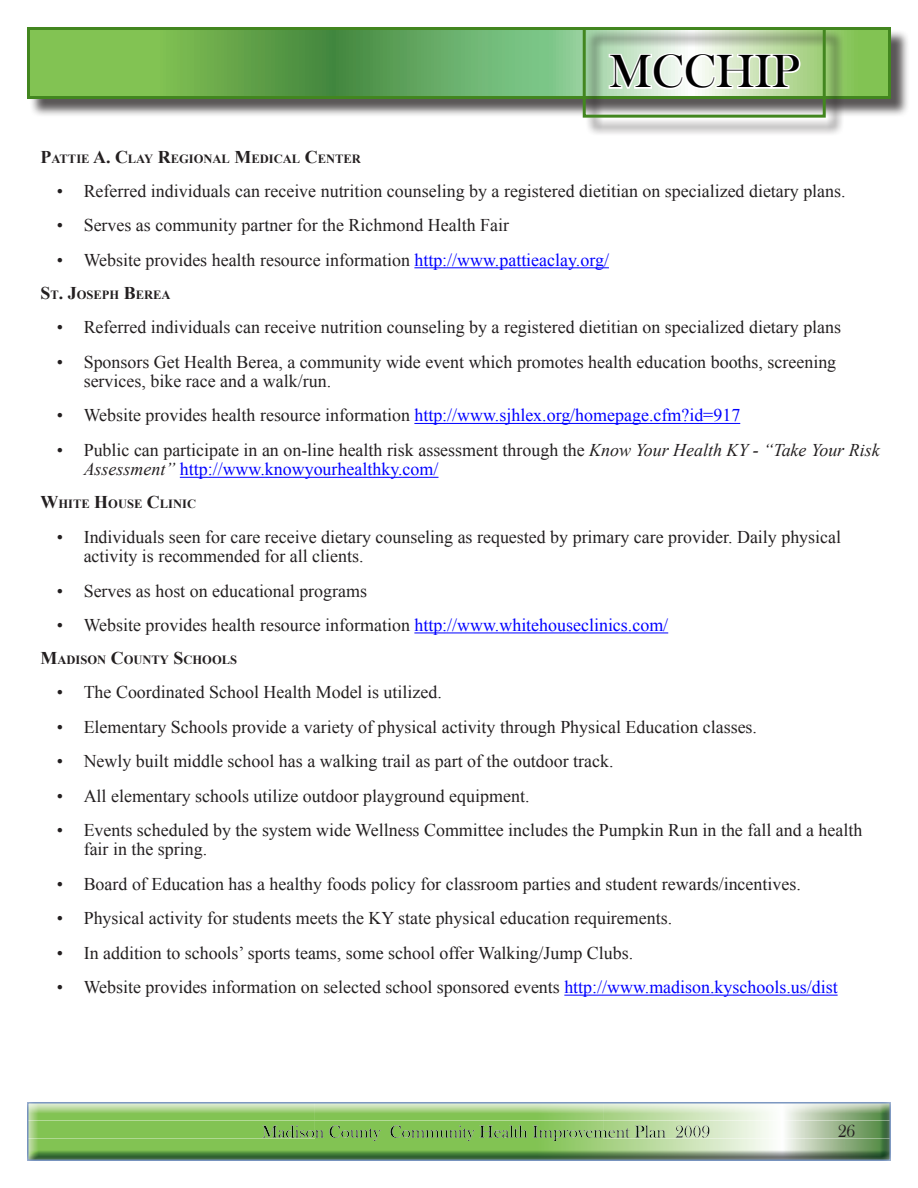
<style>
.page{position:relative;width:918px;height:1188px;background:#fff}
.page>*{position:absolute;margin:0;border:0;box-sizing:border-box;transform-origin:0 0}
.t1{font:47.85px "Bask Old Face";color:#000}
.t2{font:18px/19.5px "Times New Roman";color:#231f20}
.t3{font:18px "Bask Old Face";color:#231f20}
.photo_caption{font:700 12.6px "Times New Roman";color:#231f20}
.s1{font-size:18px}
.s2{color:#00f}
.s3{font-style:italic}
</style>
<div class="page">
<div style="left:25px;top:1101px;width:869px;height:62px;background:#fff;opacity:.75"></div>
<div style="left:29px;top:29px;width:880px;height:89px;background:#231f20;opacity:.75"></div>
<svg style="left:31px;top:31px;width:856px;height:64px;background:#6eb15a"></svg>
<div style="left:27px;top:27px;width:864px;height:72px;border:3px solid #42861f"></div>
<div style="left:585px;top:29px;width:259px;height:107px;background:#231f20;opacity:.75"></div>
<div style="left:583px;top:27px;width:243px;height:91px;border:3px solid #42861f"></div>
<hr style="left:414px;top:267px;width:195px;height:1px;background:#00f">
<hr style="left:414px;top:423px;width:326px;height:1px;background:#00f">
<hr style="left:180px;top:477px;width:259px;height:1px;background:#00f">
<hr style="left:414px;top:633px;width:254px;height:1px;background:#00f">
<hr style="left:564px;top:995px;width:274px;height:1px;background:#00f">
<h1 class="t1" style="left:609px;top:45px;width:192px">MCCHIP</h1>
<p class="photo_caption" style="left:40px;top:150px;width:322px"><span class="s1">P</span>ATTIE <span class="s1">A. C</span>LAY <span class="s1">R</span>EGIONAL <span class="s1">M</span>EDICAL <span class="s1">C</span>ENTER</p>
<p class="t2" style="left:57px;top:181px;width:791px">• Referred individuals can receive nutrition counseling by a registered dietitian on specialized dietary plans.</p>
<p class="t2" style="left:57px;top:215px;width:454px">• Serves as community partner for the Richmond Health Fair</p>
<p class="t2" style="left:57px;top:250px;width:554px">• Website provides health resource information <span class="s2">http://www.pattieaclay.org/</span></p>
<p class="photo_caption" style="left:40px;top:286px;width:132px"><span class="s1">S</span>T<span class="s1">. J</span>OSEPH <span class="s1">B</span>EREA</p>
<p class="t2" style="left:57px;top:317px;width:786px">• Referred individuals can receive nutrition counseling by a registered dietitian on specialized dietary plans</p>
<p class="t2" style="left:84px;top:352px;width:754px;text-indent:-27px">• Sponsors Get Health Berea, a community wide event which promotes health education booths, screening services, bike race and a walk/run.</p>
<p class="t2" style="left:57px;top:405px;width:685px">• Website provides health resource information <span class="s2">http://www.sjhlex.org/homepage.cfm?id=917</span></p>
<p class="t2" style="left:84px;top:440px;width:797px;text-indent:-27px">• Public can participate in an on-line health risk assessment through the <span class="s3">Know Your Health KY - “Take Your Risk<br>Assessment”</span> <span class="s2">http://www.knowyourhealthky.com/</span></p>
<p class="photo_caption" style="left:40px;top:495px;width:157px"><span class="s1">W</span>HITE <span class="s1">H</span>OUSE <span class="s1">C</span>LINIC</p>
<p class="t2" style="left:84px;top:527px;width:759px;text-indent:-27px">• Individuals seen for care receive dietary counseling as requested by primary care provider. Daily physical activity is recommended for all clients.</p>
<p class="t2" style="left:57px;top:581px;width:312px">• Serves as host on educational programs</p>
<p class="t2" style="left:57px;top:615px;width:613px">• Website provides health resource information <span class="s2">http://www.whitehouseclinics.com/</span></p>
<p class="photo_caption" style="left:40px;top:651px;width:198px"><span class="s1">M</span>ADISON <span class="s1">C</span>OUNTY <span class="s1">S</span>CHOOLS</p>
<p class="t2" style="left:57px;top:682px;width:387px">• The Coordinated School Health Model is utilized.</p>
<p class="t2" style="left:57px;top:717px;width:702px">• Elementary Schools provide a variety of physical activity through Physical Education classes.</p>
<p class="t2" style="left:57px;top:751px;width:558px">• Newly built middle school has a walking trail as part of the outdoor track.</p>
<p class="t2" style="left:57px;top:786px;width:474px">• All elementary schools utilize outdoor playground equipment.</p>
<p class="t2" style="left:84px;top:820px;width:780px;text-indent:-27px">• Events scheduled by the system wide Wellness Committee includes the Pumpkin Run in the fall and a health fair in the spring.</p>
<p class="t2" style="left:57px;top:874px;width:746px">• Board of Education has a healthy foods policy for classroom parties and student rewards/incentives.</p>
<p class="t2" style="left:57px;top:908px;width:617px">• Physical activity for students meets the KY state physical education requirements.</p>
<p class="t2" style="left:57px;top:943px;width:578px">• In addition to schools’ sports teams, some school offer Walking/Jump Clubs.</p>
<p class="t2" style="left:57px;top:977px;width:782px">• Website provides information on selected school sponsored events <span class="s2">http://www.madison.kyschools.us/dist</span></p>
<p class="t3" style="left:838px;top:1121px;width:19px">26</p>
</div>
